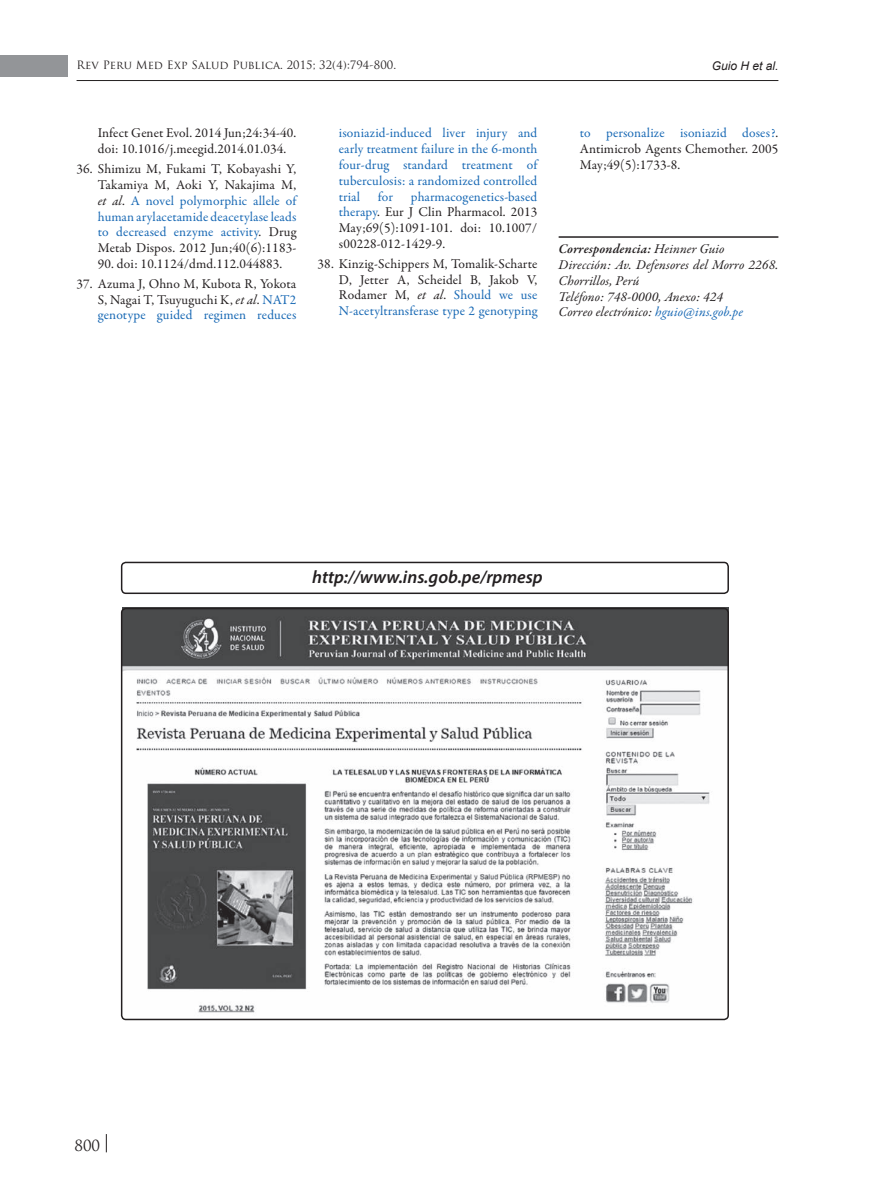
<style>
.page{position:relative;width:872px;height:1183px;background:#fff}
.page>*{position:absolute;margin:0;border:0;box-sizing:border-box;transform-origin:0 0}
.t1{font:italic 600 18px "Myriad Pro";color:#231f20}
.t2{font:15px "Trajan Pro";color:#231f20}
.t3{font:13.5px/15.8px "Garamond Premr Pro";letter-spacing:.01em;color:#231f20;text-align:justify}
.t4{font:13.5px/15.8px "Garamond Premr Pro";letter-spacing:.01em;color:#1768b4;text-align:justify}
.t5{font:italic 13.5px/15.8px "Garamond Premr Pro";letter-spacing:.01em;color:#231f20}
.t6{font:italic 600 13.5px "Garamond Premr Pro";letter-spacing:.01em;color:#231f20}
.t7{font:italic 12px "Arial";color:#231f20}
.t8{font:11.25px "Trajan Pro";letter-spacing:.005em;color:#231f20}
.s1{font-style:italic}
.s2{color:#1768b4}
.s3{font-weight:400}
</style>
<div class="page">
<hr style="left:77px;top:80px;width:701px;height:1px;background:#231f20">
<svg style="left:106px;top:1134px;width:1px;height:17px"></svg>
<div style="left:0;top:55px;width:67px;height:22px;background:#939598"></div>
<hr style="left:558px;top:236px;width:220px;height:2px;background:#231f20">
<img style="left:122px;top:607px;width:607px;height:412px">
<div style="left:121px;top:561px;width:608px;height:33px;border:2px solid #231f20;border-radius:4px"></div>
<div style="left:121px;top:607px;width:608px;height:412px;border:2px solid #231f20;border-radius:4px"></div>
<p class="t8" style="left:77px;top:58px;width:321px">Rev Peru Med Exp Salud Publica. 2015; 32(4):794-800.</p>
<p class="t7" style="left:711px;top:58px;width:68px">Guio H et al.</p>
<p class="t3" style="left:98px;top:126px;width:200px">Infect Genet Evol. 2014 Jun;24:34-40. doi: 10.1016/j.meegid.2014.01.034.</p>
<p class="t3" style="left:98px;top:161px;width:200px;text-indent:-21px">36. Shimizu M, Fukami T, Kobayashi Y, Takamiya M, Aoki Y, Nakajima M, <span class="s1">et al</span>. <span class="s2">A novel polymorphic allele of human arylacetamide deacetylase leads to decreased enzyme activity</span>. Drug Metab Dispos. 2012 Jun;40(6):1183-</p>
<p class="t3" style="left:98px;top:256px;width:186px">90. doi: 10.1124/dmd.112.044883.</p>
<p class="t3" style="left:98px;top:276px;width:200px;text-indent:-21px">37. Azuma J, Ohno M, Kubota R, Yokota S, Nagai T, Tsuyuguchi K, <span class="s1">et al</span>. <span class="s2">NAT2 genotype guided regimen reduces</span></p>
<p class="t4" style="left:339px;top:126px;width:200px">isoniazid-induced liver injury and early treatment failure in the 6-month four-drug standard treatment of tuberculosis: a randomized controlled trial</p>
<p class="t3" style="left:339px;top:189px;width:200px;text-indent:72px"><span class="s2">pharmacogenetics-based therapy</span>. Eur J Clin Pharmacol. 2013<br>May;69(5):1091-101. doi: 10.1007/ s00228-012-1429-9.</p>
<p class="t3" style="left:339px;top:256px;width:200px;text-indent:-21px">38. Kinzig-Schippers M, Tomalik-Scharte D, Jetter A, Scheidel B, Jakob V, Rodamer M, <span class="s1">et al</span>. <span class="s2">Should we use N-acetyltransferase type 2 genotyping</span></p>
<p class="t4" style="left:378px;top:189px;width:17px">for</p>
<p class="t3" style="left:580px;top:126px;width:200px"><span class="s2">to personalize isoniazid doses?</span>.<br>Antimicrob Agents Chemother. 2005<br>May;49(5):1733-8.</p>
<p class="t6" style="left:558px;top:241px;width:168px">Correspondencia: <span class="s3">Heinner Guio</span></p>
<p class="t5" style="left:558px;top:257px;width:221px">Dirección: Av. Defensores del Morro 2268.<br>Chorrillos, Perú</p>
<p class="t5" style="left:558px;top:289px;width:166px">Teléfono: 748-0000, Anexo: 424</p>
<p class="t5" style="left:558px;top:305px;width:186px">Correo electrónico: <span class="s2">hguio@ins.gob.pe</span></p>
<p class="t1" style="left:312px;top:565px;width:232px">http://www.ins.gob.pe/rpmesp</p>
<p class="t2" style="left:74px;top:1135px;width:27px">800</p>
</div>
